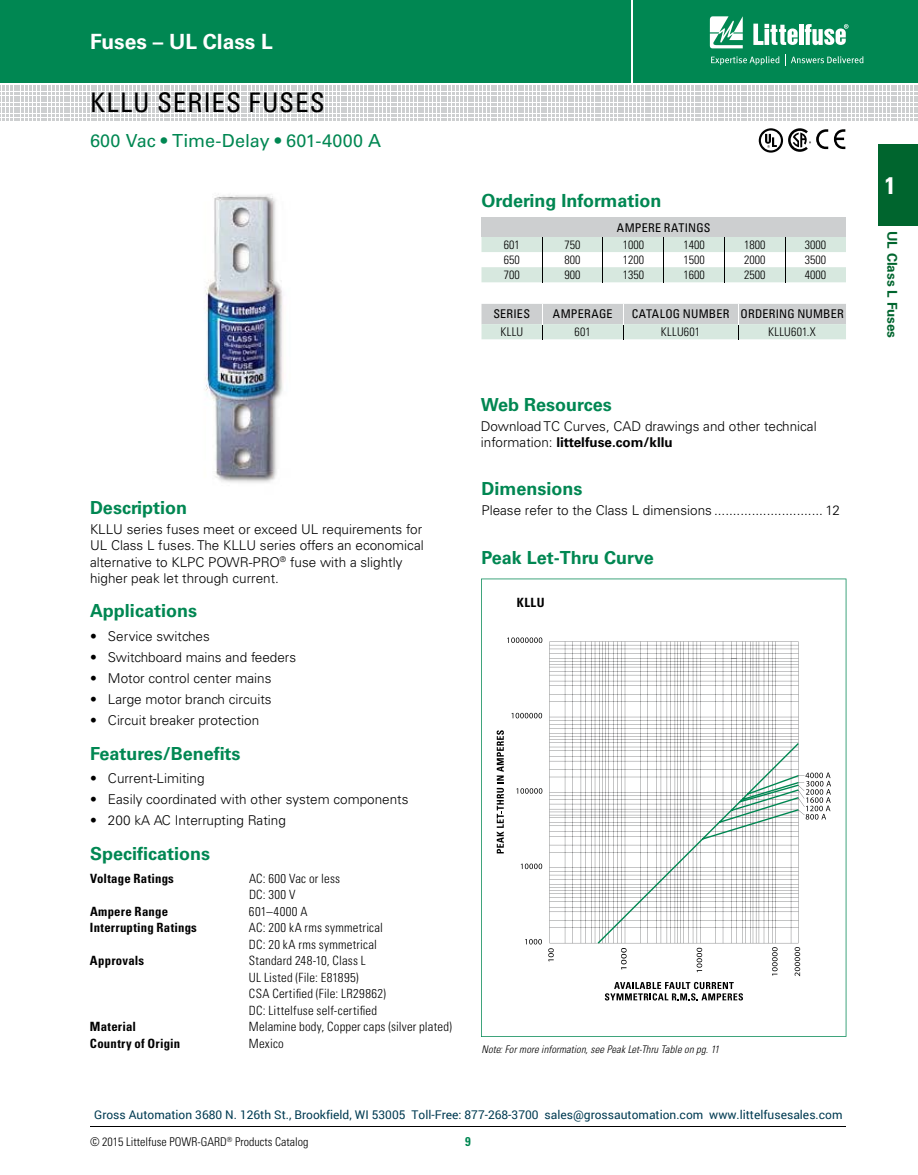
<style>
.page{position:relative;width:918px;height:1175px;background:#fff}
.page>*{position:absolute;margin:0;border:0;box-sizing:border-box;transform-origin:0 0}
.t1{font:condensed 27px "Univers LT Std";letter-spacing:.04em;color:#000}
.t2{font:700 condensed 24px "Univers LT Std";color:#fff}
.t3{font:700 21px "Univers LT Std";color:#fff}
.t4{font:700 18px "Univers LT Std";color:#008752}
.t5{font:18px "Univers LT Std";letter-spacing:.005em;color:#008752}
.t6{font:300 13.5px/16.5px "Univers LT Std";color:#000}
.t7{font:700 13.5px "Univers LT Std";color:#00652e}
.t8{font:300 condensed 12.75px/16.5px "Univers LT Std";letter-spacing:.015em;color:#000}
.t9{font:700 condensed 12.75px "Univers LT Std";letter-spacing:.02em;color:#000}
.t10{font:700 condensed 12.75px "Univers LT Std";color:#008752}
.t11{font:12px "Roboto";color:#003b52}
.t12{font:300 condensed 12px "Univers LT Std";color:#000}
.t13{font:condensed 12px "Univers LT Std";letter-spacing:.02em;color:#000}
.t14{font:300 condensed 12px "Univers LT Std";letter-spacing:.02em;color:#000}
.t15{font:italic 300 condensed 10.5px "Univers LT Std";letter-spacing:.01em;color:#000}
.s1{font-weight:700}
</style>
<div class="page">
<div style="left:0;top:0;width:918px;height:82px;background:#008752"></div>
<hr style="left:0;top:81px;width:918px;height:2px;background:#008752">
<hr style="left:631px;top:0;width:1px;height:82px;background:#fff">
<hr style="left:90px;top:1126px;width:756px;height:1px;background:#000">
<svg style="left:0;top:85px;width:918px;height:36px"></svg>
<svg style="left:0;top:85px;width:916px;height:35px"></svg>
<svg style="left:710px;top:16px;width:33px;height:32px"></svg>
<hr style="left:799px;top:24px;width:4px;height:21px;background:#fff">
<svg style="left:805px;top:24px;width:44px;height:21px"></svg>
<svg style="left:753px;top:24px;width:45px;height:21px"></svg>
<svg style="left:711px;top:56px;width:68px;height:9px"></svg>
<svg style="left:785px;top:55px;width:78px;height:11px"></svg>
<svg style="left:481px;top:578px;width:365px;height:458px"></svg>
<img style="left:205px;top:194px;width:78px;height:289px">
<svg style="left:759px;top:128px;width:69px;height:25px"></svg>
<svg style="left:834px;top:129px;width:11px;height:20px"></svg>
<div style="left:482px;top:218px;width:364px;height:19px;background:#cdcfd0"></div>
<svg style="left:482px;top:237px;width:364px;height:45px"></svg>
<svg style="left:482px;top:304px;width:364px;height:35px;background:#d0d9d6"></svg>
<div style="left:878px;top:144px;width:40px;height:81px;background:#00652e"></div>
<h3 class="t3" style="left:90px;top:29px;width:184px">Fuses – UL Class L</h3>
<h1 class="t1" style="left:90px;top:85px;width:236px">KLLU SERIES FUSES</h1>
<h3 class="t5" style="left:90px;top:130px;width:293px">600 Vac • Time-Delay • 601-4000 A</h3>
<h3 class="t4" style="left:90px;top:497px;width:99px">Description</h3>
<p class="t6" style="left:90px;top:520px;width:335px">KLLU series fuses meet or exceed UL requirements for UL Class L fuses. The KLLU series offers an economical alternative to KLPC POWR-PRO<sup>®</sup> fuse with a slightly higher peak let through current.</p>
<h3 class="t4" style="left:90px;top:600px;width:109px">Applications</h3>
<p class="t6" style="left:90px;top:627px;width:121px">• Service switches</p>
<p class="t6" style="left:90px;top:648px;width:208px">• Switchboard mains and feeders</p>
<p class="t6" style="left:90px;top:669px;width:183px">• Motor control center mains</p>
<p class="t6" style="left:90px;top:690px;width:183px">• Large motor branch circuits</p>
<p class="t6" style="left:90px;top:711px;width:171px">• Circuit breaker protection</p>
<h3 class="t4" style="left:90px;top:742px;width:152px">Features/Benefits</h3>
<p class="t6" style="left:90px;top:769px;width:116px">• Current-Limiting</p>
<p class="t6" style="left:90px;top:790px;width:320px">• Easily coordinated with other system components</p>
<p class="t6" style="left:90px;top:811px;width:197px">• 200 kA AC Interrupting Rating</p>
<h3 class="t4" style="left:90px;top:842px;width:122px">Specifications</h3>
<p class="t9" style="left:90px;top:870px;width:85px">Voltage Ratings</p>
<p class="t8" style="left:249px;top:870px;width:93px">AC: 600 Vac or less<br>DC: 300 V</p>
<p class="t9" style="left:90px;top:903px;width:80px">Ampere Range</p>
<p class="t8" style="left:249px;top:903px;width:60px">601–4000 A</p>
<p class="t9" style="left:90px;top:920px;width:108px">Interrupting Ratings</p>
<p class="t8" style="left:249px;top:919px;width:135px">AC: 200 kA rms symmetrical<br>DC: 20 kA rms symmetrical</p>
<p class="t9" style="left:90px;top:953px;width:56px">Approvals</p>
<p class="t8" style="left:249px;top:952px;width:139px">Standard 248-10, Class L<br>UL Listed (File: E81895)<br>CSA Certified (File: LR29862)<br>DC: Littelfuse self-certified</p>
<p class="t9" style="left:90px;top:1019px;width:48px">Material</p>
<p class="t8" style="left:249px;top:1018px;width:205px">Melamine body, Copper caps (silver plated)</p>
<p class="t9" style="left:90px;top:1035px;width:92px">Country of Origin</p>
<p class="t8" style="left:249px;top:1035px;width:36px">Mexico</p>
<h3 class="t4" style="left:482px;top:190px;width:181px">Ordering Information</h3>
<p class="t13" style="left:617px;top:220px;width:95px">AMPERE RATINGS</p>
<p class="t12" style="left:504px;top:237px;width:17px">601</p>
<p class="t12" style="left:565px;top:237px;width:17px">750</p>
<p class="t12" style="left:623px;top:237px;width:23px">1000</p>
<p class="t12" style="left:683px;top:237px;width:23px">1400</p>
<p class="t12" style="left:744px;top:237px;width:23px">1800</p>
<p class="t12" style="left:805px;top:237px;width:23px">3000</p>
<p class="t12" style="left:504px;top:252px;width:17px">650</p>
<p class="t12" style="left:565px;top:252px;width:17px">800</p>
<p class="t12" style="left:623px;top:252px;width:23px">1200</p>
<p class="t12" style="left:683px;top:252px;width:23px">1500</p>
<p class="t12" style="left:744px;top:252px;width:23px">2000</p>
<p class="t12" style="left:805px;top:252px;width:23px">3500</p>
<p class="t12" style="left:504px;top:268px;width:17px">700</p>
<p class="t12" style="left:565px;top:268px;width:17px">900</p>
<p class="t12" style="left:623px;top:268px;width:23px">1350</p>
<p class="t12" style="left:683px;top:268px;width:23px">1600</p>
<p class="t12" style="left:744px;top:268px;width:23px">2500</p>
<p class="t12" style="left:805px;top:268px;width:23px">4000</p>
<p class="t13" style="left:493px;top:306px;width:38px">SERIES</p>
<p class="t13" style="left:553px;top:306px;width:61px">AMPERAGE</p>
<p class="t13" style="left:632px;top:306px;width:213px">CATALOG NUMBER ORDERING NUMBER</p>
<p class="t12" style="left:500px;top:324px;width:24px">KLLU</p>
<p class="t12" style="left:575px;top:324px;width:18px">601</p>
<p class="t14" style="left:661px;top:324px;width:41px">KLLU601</p>
<p class="t14" style="left:768px;top:324px;width:49px">KLLU601.X</p>
<h3 class="t4" style="left:481px;top:394px;width:132px">Web Resources</h3>
<p class="t6" style="left:481px;top:417px;width:337px">Download TC Curves, CAD drawings and other technical information: <span class="s1">littelfuse.com/kllu</span></p>
<h3 class="t4" style="left:481px;top:478px;width:102px">Dimensions</h3>
<p class="t6" style="left:481px;top:501px;width:360px">Please refer to the Class L dimensions ............................. 12</p>
<h3 class="t4" style="left:481px;top:547px;width:174px">Peak Let-Thru Curve</h3>
<p class="t9" style="left:517px;top:595px;width:29px">KLLU</p>
<p class="t15" style="left:481px;top:1042px;width:239px">Note: For more information, see Peak Let-Thru Table on pg. 11</p>
<p class="t11" style="left:94px;top:1106px;width:750px">Gross Automation 3680 N. 126th St., Brookfield, WI 53005 Toll-Free: 877-268-3700 sales@grossautomation.com www.littelfusesales.com</p>
<p class="t12" style="left:90px;top:1134px;width:220px">© 2015 Littelfuse POWR-GARD<sup>®</sup> Products Catalog</p>
<p class="t10" style="left:465px;top:1133px;width:7px">9</p>
<h2 class="t2" style="left:885px;top:170px;width:12px">1</h2>
<p class="t7" style="left:900px;top:231px;width:109px;rotate:90deg">UL Class L Fuses</p>
</div>
